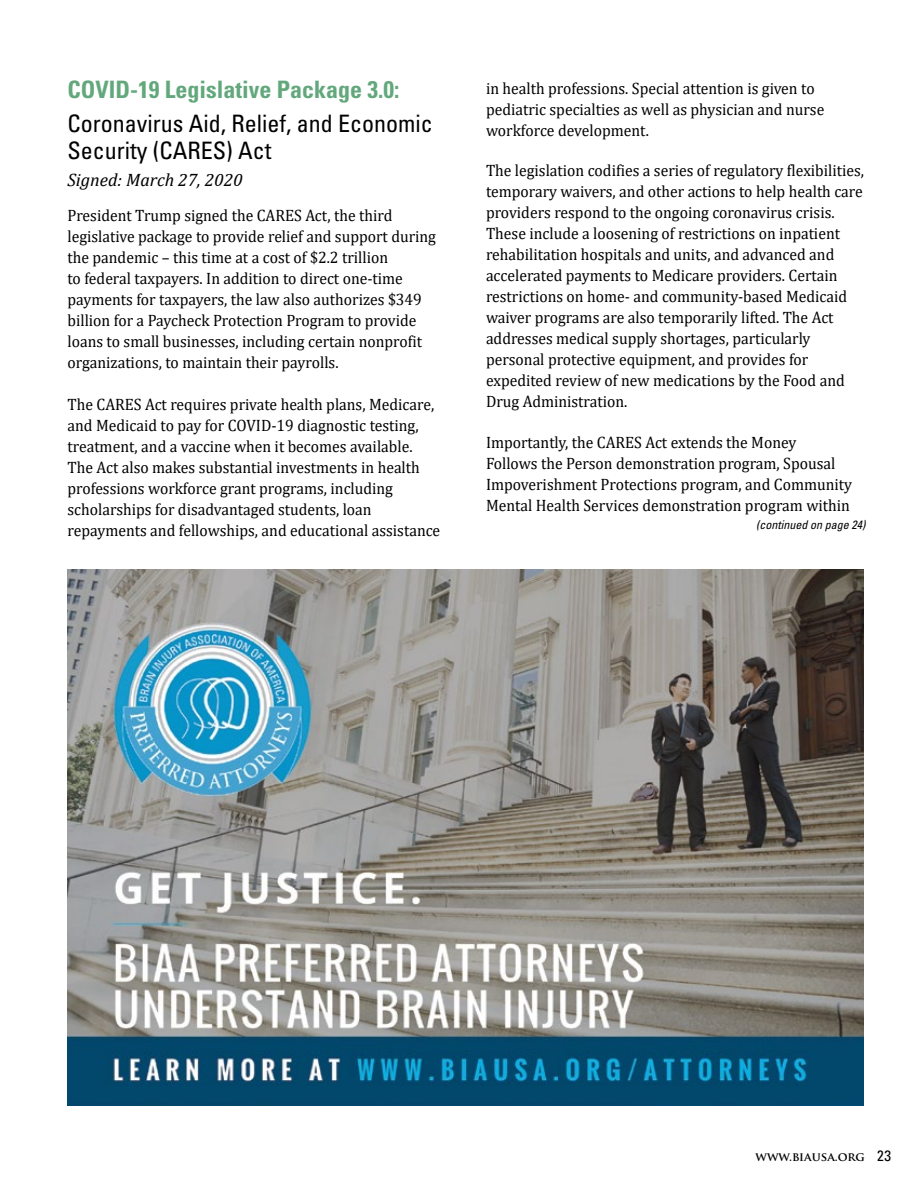
<style>
.page{position:relative;width:918px;height:1188px;background:#fff}
.page>*{position:absolute;margin:0;border:0;box-sizing:border-box;transform-origin:0 0}
.t1{font:condensed 24px/27px "Univers LT Std";color:#000}
.t2{font:700 condensed 24px "Univers LT Std";color:#62a87c}
.t3{font:italic 18px "Cambria";color:#000}
.t4{font:16.5px/21px "Cambria";color:#000;scale:.95 1}
.t5{font:italic condensed 12px "Univers LT Std";color:#000}
.t6{font:700 12px "Trajan Pro";color:#000}
.s1{font-family:"Univers LT Std";font-weight:400;font-stretch:condensed;font-size:15px}
</style>
<div class="page">
<img style="left:68px;top:569px;width:796px;height:537px">
<h1 class="t2" style="left:68px;top:75px;width:333px">COVID-19 Legislative Package 3.0:</h1>
<h1 class="t1" style="left:68px;top:110px;width:367px">Coronavirus Aid, Relief, and Economic<br>Security (CARES) Act</h1>
<p class="t3" style="left:68px;top:167px;width:177px">Signed: March 27, 2020</p>
<p class="t4" style="left:68px;top:204px;width:389px">President Trump signed the CARES Act, the third legislative package to provide relief and support during the pandemic – this time at a cost of $2.2 trillion<br>to federal taxpayers. In addition to direct one-time payments for taxpayers, the law also authorizes $349 billion for a Paycheck Protection Program to provide loans to small businesses, including certain nonprofit organizations, to maintain their payrolls.</p>
<p class="t4" style="left:68px;top:393px;width:394px">The CARES Act requires private health plans, Medicare, and Medicaid to pay for COVID-19 diagnostic testing, treatment, and a vaccine when it becomes available.<br>The Act also makes substantial investments in health professions workforce grant programs, including scholarships for disadvantaged students, loan repayments and fellowships, and educational assistance</p>
<p class="t4" style="left:486px;top:78px;width:358px">in health professions. Special attention is given to pediatric specialties as well as physician and nurse workforce development.</p>
<p class="t4" style="left:486px;top:160px;width:399px">The legislation codifies a series of regulatory flexibilities, temporary waivers, and other actions to help health care providers respond to the ongoing coronavirus crisis.<br>These include a loosening of restrictions on inpatient rehabilitation hospitals and units, and advanced and accelerated payments to Medicare providers. Certain restrictions on home- and community-based Medicaid waiver programs are also temporarily lifted. The Act addresses medical supply shortages, particularly personal protective equipment, and provides for expedited review of new medications by the Food and Drug Administration.</p>
<p class="t4" style="left:486px;top:432px;width:387px">Importantly, the CARES Act extends the Money Follows the Person demonstration program, Spousal Impoverishment Protections program, and Community Mental Health Services demonstration program within</p>
<p class="t5" style="left:756px;top:518px;width:111px">(continued on page 24)</p>
<p class="t6" style="left:756px;top:1149px;width:137px">WWW.BIAUSA.ORG <span class="s1">23</span></p>
</div>
